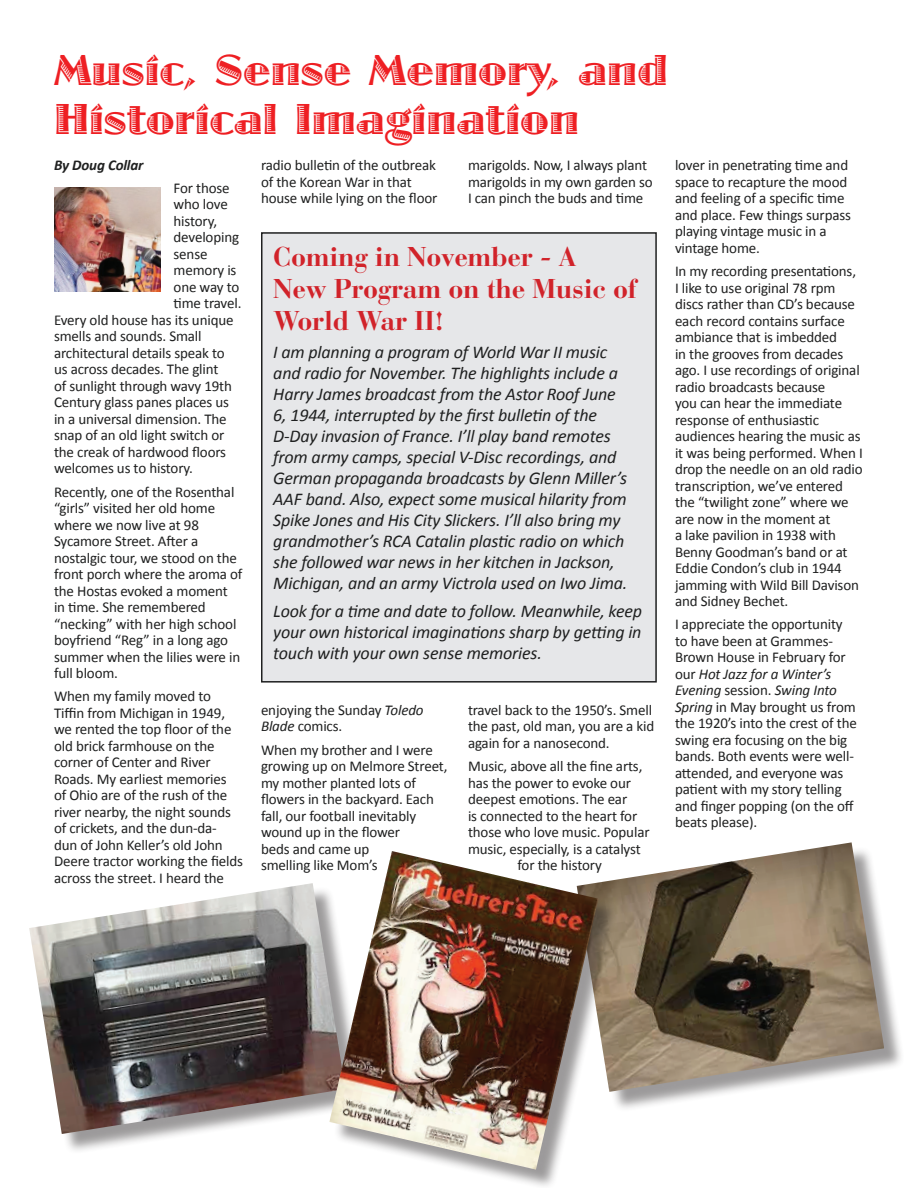
<style>
.page{position:relative;width:918px;height:1188px;background:#fff}
.page>*{position:absolute;margin:0;border:0;box-sizing:border-box;transform-origin:0 0}
.t1{font:45px/48.6px "Jazz Plain";color:#ee1f23}
.t2{font:700 27px/32.4px "Bauer Bodoni";letter-spacing:-.01em;color:#d1232a}
.t3{font:italic 18px/21px "Calibri";letter-spacing:-.01em;color:#1f2020}
.t4{font:15px/16.5px "Calibri";letter-spacing:-.01em;color:#1f2020}
.t5{font:italic 700 15px "Calibri";letter-spacing:-.01em;color:#1f2020}
.s1{font-style:italic}
</style>
<div class="page">
<div style="left:580px;top:846px;width:325px;height:266px;background:#231f20;opacity:.45"></div>
<img style="left:580px;top:842px;width:304px;height:250px">
<img style="left:54px;top:188px;width:106px;height:104px">
<div style="left:33px;top:887px;width:333px;height:267px;background:#231f20;opacity:.45"></div>
<img style="left:29px;top:883px;width:300px;height:251px">
<div style="left:333px;top:855px;width:286px;height:333px;background:#231f20;opacity:.45"></div>
<img style="left:329px;top:851px;width:269px;height:319px">
<div style="left:262px;top:233px;width:394px;height:449px;background:#e6e7e9"></div>
<div style="left:261px;top:232px;width:396px;height:451px;border:2px solid #1f2020"></div>
<h1 class="t1" style="left:54px;top:45px;width:615px">Music, Sense Memory, and<br>Historical Imagination</h1>
<p class="t5" style="left:54px;top:154px;width:91px">By Doug Collar</p>
<p class="t4" style="left:174px;top:179px;width:58px">For those</p>
<p class="t4" style="left:174px;top:196px;width:56px">who love</p>
<p class="t4" style="left:174px;top:212px;width:45px">history,</p>
<p class="t4" style="left:174px;top:229px;width:67px">developing</p>
<p class="t4" style="left:174px;top:245px;width:35px">sense</p>
<p class="t4" style="left:174px;top:262px;width:64px">memory is</p>
<p class="t4" style="left:174px;top:278px;width:67px">one way to</p>
<p class="t4" style="left:174px;top:295px;width:69px">time travel.</p>
<p class="t4" style="left:54px;top:311px;width:181px">Every old house has its unique</p>
<p class="t4" style="left:54px;top:328px;width:149px">smells and sounds. Small</p>
<p class="t4" style="left:54px;top:344px;width:172px">architectural details speak to</p>
<p class="t4" style="left:54px;top:361px;width:166px">us across decades. The glint</p>
<p class="t4" style="left:54px;top:377px;width:180px">of sunlight through wavy 19th</p>
<p class="t4" style="left:54px;top:394px;width:177px">Century glass panes places us</p>
<p class="t4" style="left:54px;top:410px;width:174px">in a universal dimension. The</p>
<p class="t4" style="left:54px;top:427px;width:172px">snap of an old light switch or</p>
<p class="t4" style="left:54px;top:443px;width:174px">the creak of hardwood floors</p>
<p class="t4" style="left:54px;top:460px;width:140px">welcomes us to history.</p>
<p class="t4" style="left:54px;top:483px;width:190px">Recently, one of the Rosenthal “girls” visited her old home where we now live at 98<br>Sycamore Street. After a nostalgic tour, we stood on the front porch where the aroma of the Hostas evoked a moment in time. She remembered “necking” with her high school boyfriend “Reg” in a long ago summer when the lilies were in full bloom.</p>
<p class="t4" style="left:54px;top:688px;width:190px">When my family moved to<br>Tiffin from Michigan in 1949, we rented the top floor of the old brick farmhouse on the corner of Center and River<br>Roads. My earliest memories<br>of Ohio are of the rush of the river nearby, the night sounds of crickets, and the dun-da&shy;dun of John Keller’s old John<br>Deere tractor working the fields across the street. I heard the</p>
<p class="t4" style="left:261px;top:157px;width:178px">radio bulletin of the outbreak of the Korean War in that house while lying on the floor</p>
<p class="t4" style="left:468px;top:157px;width:186px">marigolds. Now, I always plant marigolds in my own garden so<br>I can pinch the buds and time</p>
<h2 class="t2" style="left:273px;top:240px;width:365px">Coming in November - A<br>New Program on the Music of<br>World War II!</h2>
<p class="t3" style="left:273px;top:341px;width:356px">I am planning a program of World War II music and radio for November. The highlights include a Harry James broadcast from the Astor Roof June 6, 1944, interrupted by the first bulletin of the D-Day invasion of France. I’ll play band remotes from army camps, special V-Disc recordings, and German propaganda broadcasts by Glenn Miller’s AAF band. Also, expect some musical hilarity from Spike Jones and His City Slickers. I’ll also bring my grandmother’s RCA Catalin plastic radio on which she followed war news in her kitchen in Jackson, Michigan, and an army Victrola used on Iwo Jima.</p>
<p class="t3" style="left:273px;top:600px;width:370px;text-align:justify">Look for a time and date to follow. Meanwhile, keep your own historical imaginations sharp by getting in touch with your own sense memories.</p>
<p class="t4" style="left:468px;top:701px;width:188px">travel back to the 1950’s. Smell the past, old man, you are a kid again for a nanosecond.</p>
<p class="t4" style="left:468px;top:758px;width:176px">Music, above all the fine arts,</p>
<p class="t4" style="left:468px;top:774px;width:165px">has the power to evoke our</p>
<p class="t4" style="left:468px;top:791px;width:161px">deepest emotions. The ear</p>
<p class="t4" style="left:468px;top:807px;width:171px">is connected to the heart for</p>
<p class="t4" style="left:468px;top:824px;width:183px">those who love music. Popular</p>
<p class="t4" style="left:468px;top:840px;width:174px">music, especially, is a catalyst</p>
<p class="t4" style="left:518px;top:857px;width:86px">for the history</p>
<p class="t4" style="left:261px;top:701px;width:164px">enjoying the Sunday <span class="s1">Toledo<br>Blade</span> comics.</p>
<p class="t4" style="left:261px;top:741px;width:188px">When my brother and I were growing up on Melmore Street, my mother planted lots of flowers in the backyard. Each fall, our football inevitably wound up in the flower<br>beds and came up<br>smelling like Mom’s</p>
<p class="t4" style="left:675px;top:157px;width:178px">lover in penetrating time and space to recapture the mood and feeling of a specific time and place. Few things surpass playing vintage music in a vintage home.</p>
<p class="t4" style="left:675px;top:263px;width:189px">In my recording presentations,<br>I like to use original 78 rpm discs rather than CD’s because each record contains surface ambiance that is imbedded<br>in the grooves from decades ago. I use recordings of original radio broadcasts because<br>you can hear the immediate response of enthusiastic audiences hearing the music as it was being performed. When I drop the needle on an old radio transcription, we’ve entered the “twilight zone” where we are now in the moment at<br>a lake pavilion in 1938 with<br>Benny Goodman’s band or at<br>Eddie Condon’s club in 1944 jamming with Wild Bill Davison and Sidney Bechet.</p>
<p class="t4" style="left:675px;top:616px;width:183px">I appreciate the opportunity to have been at Grammes-<br>Brown House in February for our <span class="s1">Hot Jazz for a Winter’s<br>Evening</span> session. <span class="s1">Swing Into<br>Spring</span> in May brought us from the 1920’s into the crest of the swing era focusing on the big bands. Both events were well&shy;attended, and everyone was patient with my story telling and finger popping (on the off beats please).</p>
</div>
